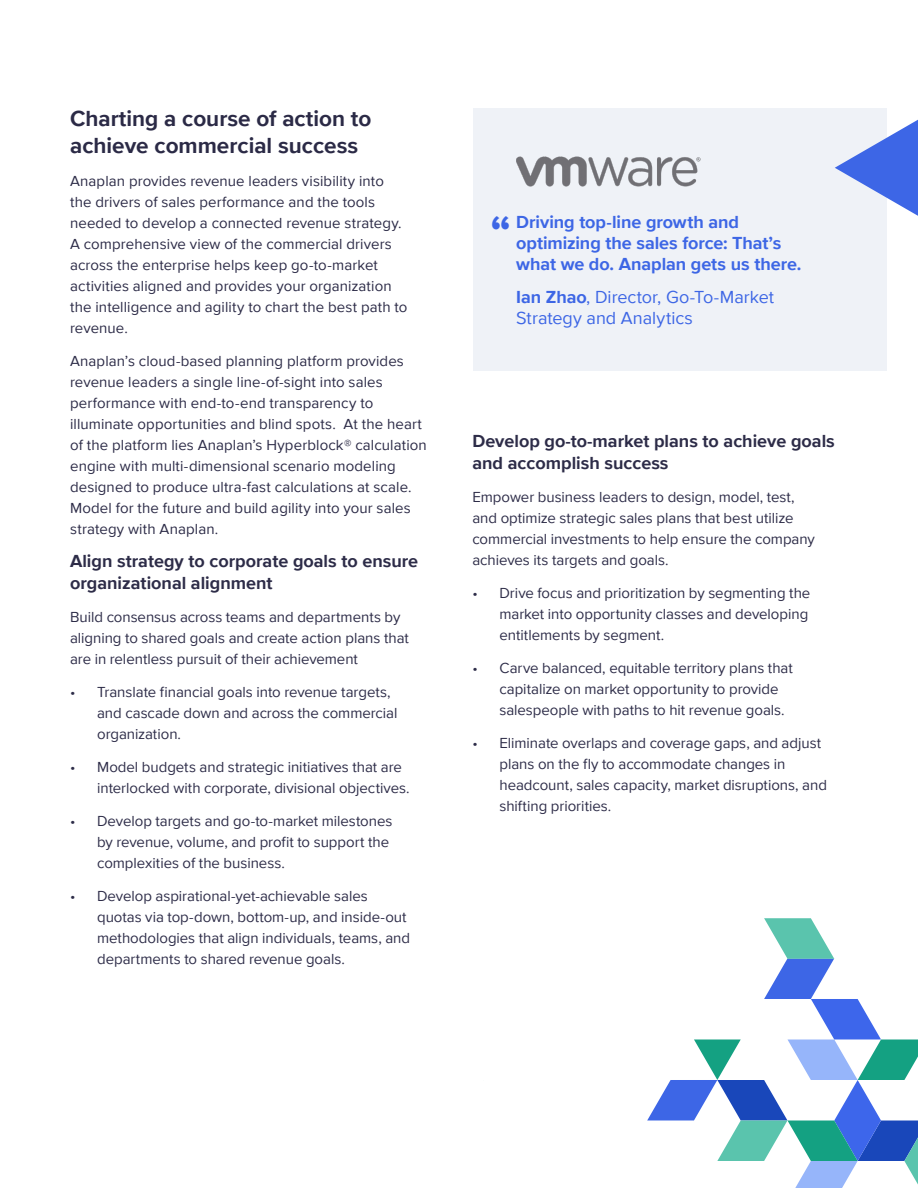
<style>
.page{position:relative;width:918px;height:1188px;background:#fff}
.page>*{position:absolute;margin:0;border:0;box-sizing:border-box;transform-origin:0 0}
.Bullets{font:700 45px "Proxima Nova";color:#3d66e5}
.Bullets-2{font:700 22.5px/27px "Proxima Nova";color:#2b2a46}
.Bullets-3{font:700 18px/21.6px "Proxima Nova";color:#2d2c48}
.Bullets-4{font:700 18px/21px "Proxima Nova";letter-spacing:-.005em;color:#3d66e5}
.Bullets-5{font:18px/21px "Proxima Nova";color:#3d66e5}
.Bullets-6{font:15px/21px "Proxima Nova";letter-spacing:-.005em;color:#2d2c48}
.Bullets-7{font:15px/21px "Proxima Nova";letter-spacing:.01em;color:#2b2a46}
.s1{font-weight:700}
</style>
<div class="page">
<div style="left:473px;top:108px;width:413px;height:262px;background:#eff2f7"></div>
<img style="left:516px;top:156px;width:185px;height:31px">
<svg style="left:835px;top:120px;width:83px;height:96px"></svg>
<svg style="left:647px;top:918px;width:271px;height:270px"></svg>
<p class="Bullets-2" style="left:70px;top:104px;width:303px">Charting a course of action to achieve commercial success</p>
<p class="Bullets-7" style="left:70px;top:170px;width:339px">Anaplan provides revenue leaders visibility into the drivers of sales performance and the tools needed to develop a connected revenue strategy.<br>A comprehensive view of the commercial drivers across the enterprise helps keep go-to-market activities aligned and provides your organization the intelligence and agility to chart the best path to revenue.</p>
<p class="Bullets-7" style="left:70px;top:350px;width:358px">Anaplan’s cloud-based planning platform provides revenue leaders a single line-of-sight into sales performance with end-to-end transparency to illuminate opportunities and blind spots. At the heart of the platform lies Anaplan’s Hyperblock® calculation engine with multi-dimensional scenario modeling designed to produce ultra-fast calculations at scale.<br>Model for the future and build agility into your sales strategy with Anaplan.</p>
<p class="Bullets-3" style="left:70px;top:550px;width:350px">Align strategy to corporate goals to ensure organizational alignment</p>
<p class="Bullets-6" style="left:70px;top:606px;width:340px">Build consensus across teams and departments by aligning to shared goals and create action plans that are in relentless pursuit of their achievement</p>
<p class="Bullets-6" style="left:97px;top:681px;width:302px;text-indent:-27px">• Translate financial goals into revenue targets, and cascade down and across the commercial organization.</p>
<p class="Bullets-6" style="left:97px;top:756px;width:314px;text-indent:-27px">• Model budgets and strategic initiatives that are interlocked with corporate, divisional objectives.</p>
<p class="Bullets-6" style="left:97px;top:810px;width:297px;text-indent:-27px">• Develop targets and go-to-market milestones by revenue, volume, and profit to support the complexities of the business.</p>
<p class="Bullets-6" style="left:97px;top:885px;width:314px;text-indent:-27px">• Develop aspirational-yet-achievable sales quotas via top-down, bottom-up, and inside-out methodologies that align individuals, teams, and departments to shared revenue goals.</p>
<p class="Bullets-4" style="left:516px;top:211px;width:287px">Driving top-line growth and optimizing the sales force: That’s what we do. Anaplan gets us there.</p>
<p class="Bullets-5" style="left:516px;top:286px;width:259px"><span class="s1">Ian Zhao</span>, Director, Go-To-Market<br>Strategy and Analytics</p>
<p class="Bullets" style="left:490px;top:198px;width:22px">“</p>
<p class="Bullets-3" style="left:472px;top:430px;width:364px">Develop go-to-market plans to achieve goals and accomplish success</p>
<p class="Bullets-6" style="left:472px;top:486px;width:344px">Empower business leaders to design, model, test, and optimize strategic sales plans that best utilize commercial investments to help ensure the company achieves its targets and goals.</p>
<p class="Bullets-6" style="left:499px;top:582px;width:312px;text-indent:-27px">• Drive focus and prioritization by segmenting the market into opportunity classes and developing entitlements by segment.</p>
<p class="Bullets-6" style="left:499px;top:657px;width:295px;text-indent:-27px">• Carve balanced, equitable territory plans that capitalize on market opportunity to provide salespeople with paths to hit revenue goals.</p>
<p class="Bullets-6" style="left:499px;top:732px;width:329px;text-indent:-27px">• Eliminate overlaps and coverage gaps, and adjust plans on the fly to accommodate changes in headcount, sales capacity, market disruptions, and shifting priorities.</p>
</div>
